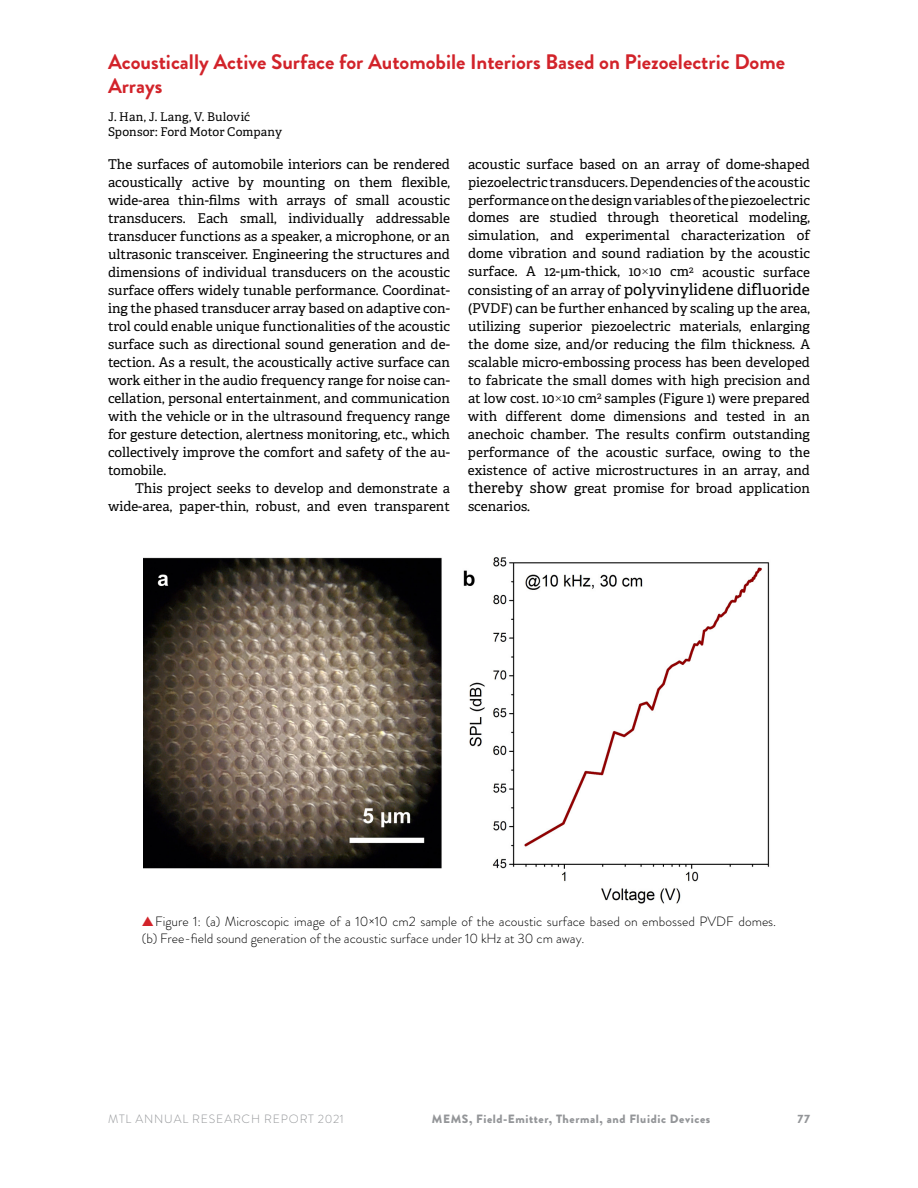
<style>
.page{position:relative;width:918px;height:1188px;background:#fff}
.page>*{position:absolute;margin:0;border:0;box-sizing:border-box;transform-origin:0 0}
.t1{font:700 21px/24px "Brandon Grotesque";color:#d2232a}
.t2{font:15.75px "Adelle Basic";color:#000}
.t3{font:13.5px/18px "Adelle Basic";color:#000;text-align:justify}
.t4{font:300 13.5px/16.5px "Brandon Grotesque";color:#000}
.t5{font:900 12px "Brandon Grotesque";letter-spacing:.05em;color:#939598}
.t6{font:12px/15px "Adelle Basic";letter-spacing:.005em;color:#000}
.t7{font:300 12px "Brandon Grotesque";letter-spacing:.07em;color:#939598}
.s1{font-family:"Times New Roman"}
.s2{font-size:13.5px}
.s3{font-size:15px}
.s4{color:#d2232a}
</style>
<div class="page">
<img style="left:143px;top:557px;width:627px;height:347px">
<h1 class="t1" style="left:108px;top:50px;width:679px">Acoustically Active Surface for Automobile Interiors Based on Piezoelectric Dome<br>Arrays</h1>
<p class="t6" style="left:108px;top:109px;width:176px">J. Han, J. Lang, V. Bulović<br>Sponsor: Ford Motor Company</p>
<p class="t3" style="left:108px;top:155px;width:344px">The surfaces of automobile interiors can be rendered acoustically active by mounting on them flexible, wide-area thin-films with arrays of small acoustic transducers. Each small, individually addressable transducer functions as a speaker, a microphone, or an ultrasonic transceiver. Engineering the structures and dimensions of individual transducers on the acoustic surface offers widely tunable performance. Coordinat&shy;ing the phased transducer array based on adaptive con&shy;trol could enable unique functionalities of the acoustic surface such as directional sound generation and de&shy;tection. As a result, the acoustically active surface can work either in the audio frequency range for noise can&shy;cellation, personal entertainment, and communication with the vehicle or in the ultrasound frequency range for gesture detection, alertness monitoring, etc., which collectively improve the comfort and safety of the au&shy;tomobile.</p>
<p class="t3" style="left:108px;top:479px;width:344px;text-align:right">This project seeks to develop and demonstrate a wide-area, paper-thin, robust, and even transparent</p>
<p class="t3" style="left:468px;top:155px;width:344px">acoustic surface based on an array of dome-shaped piezoelectric transducers. Dependencies of the acoustic performance on the design variables of the piezoelectric domes are studied through theoretical modeling, simulation, and experimental characterization of dome vibration and sound radiation by the acoustic surface. A 12-μm-thick, 10<span class="s1">×</span>10 cm<sup>2</sup> acoustic surface</p>
<p class="t2" style="left:468px;top:279px;width:344px"><span class="s2">consisting of an array of</span> polyvinylidene difluoride</p>
<p class="t3" style="left:468px;top:299px;width:344px">(PVDF) can be further enhanced by scaling up the area, utilizing superior piezoelectric materials, enlarging the dome size, and/or reducing the film thickness. A scalable micro-embossing process has been developed to fabricate the small domes with high precision and at low cost. 10<span class="s1">×</span>10 cm<sup>2</sup> samples (Figure 1) were prepared with different dome dimensions and tested in an anechoic chamber. The results confirm outstanding performance of the acoustic surface, owing to the existence of active microstructures in an array, and <span class="s3">thereby show</span> great promise for broad application scenarios.</p>
<p class="t4" style="left:142px;top:913px;width:636px"><span class="s4">▲</span>Figure 1: (a) Microscopic image of a 10×10 cm2 sample of the acoustic surface based on embossed PVDF domes. (b) Free-field sound generation of the acoustic surface under 10 kHz at 30 cm away.</p>
<p class="t7" style="left:108px;top:1111px;width:237px">MTL ANNUAL RESEARCH REPORT 2021</p>
<p class="t5" style="left:432px;top:1111px;width:280px">MEMS, Field-Emitter, Thermal, and Fluidic Devices</p>
<p class="t5" style="left:798px;top:1111px;width:14px">77</p>
</div>
